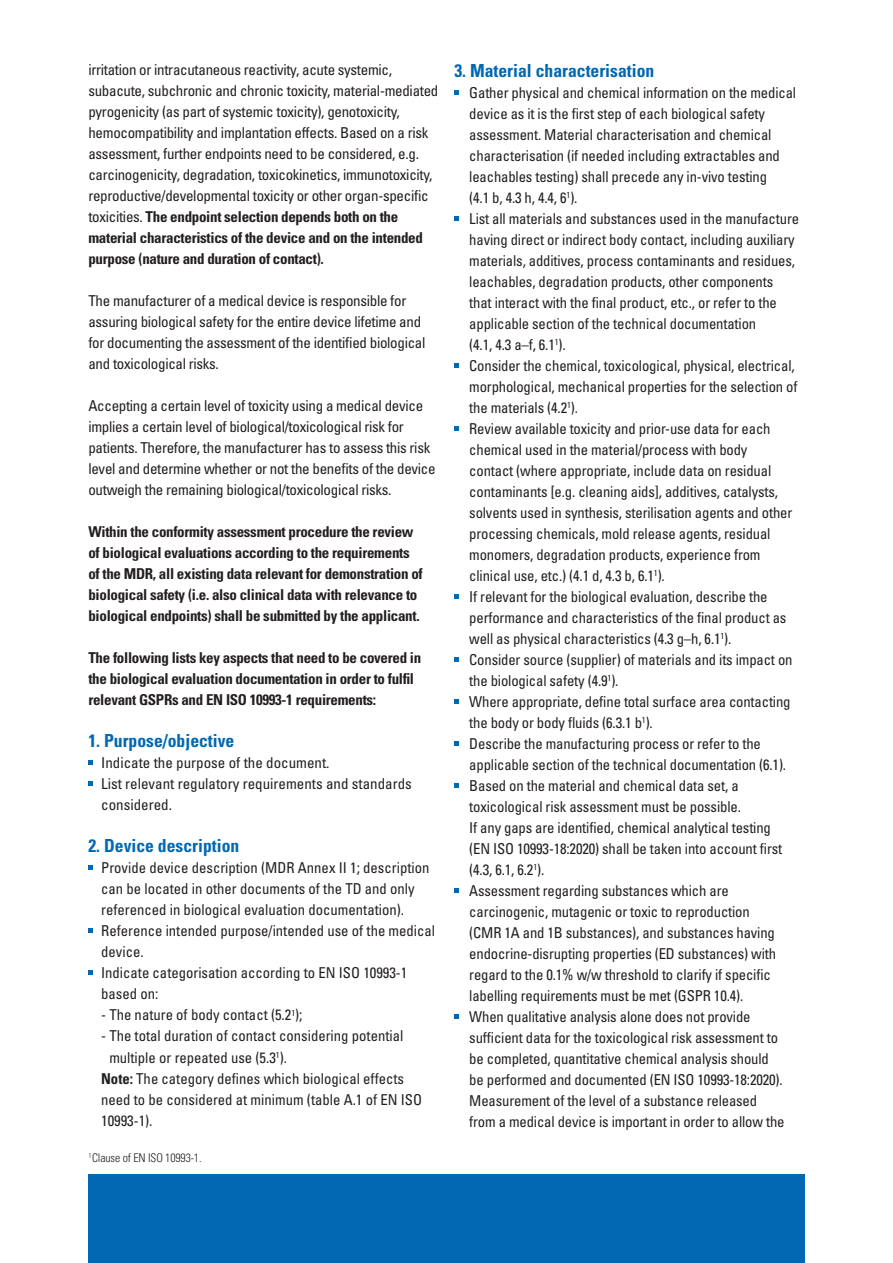
<style>
.page{position:relative;width:893px;height:1263px;background:#fff}
.page>*{position:absolute;margin:0;border:0;box-sizing:border-box;transform-origin:0 0}
.t1{font:700 condensed 18px "Univers";color:#0168b3}
.t2{font:condensed 15px/21px "Univers";letter-spacing:-.01em;color:#231f20}
.t3{font:700 condensed 15px/21px "Univers";letter-spacing:-.02em;color:#231f20}
.t4{font:300 condensed 12px "Univers";letter-spacing:-.01em;color:#231f20}
.s1{font-weight:700}
</style>
<div class="page">
<div style="left:88px;top:1174px;width:717px;height:89px;background:#0168b3"></div>
<svg style="left:88px;top:761px;width:5px;height:4px"></svg>
<svg style="left:88px;top:782px;width:5px;height:4px"></svg>
<svg style="left:88px;top:866px;width:5px;height:4px"></svg>
<svg style="left:88px;top:929px;width:5px;height:4px"></svg>
<svg style="left:88px;top:971px;width:5px;height:4px"></svg>
<svg style="left:454px;top:90px;width:5px;height:5px"></svg>
<svg style="left:454px;top:216px;width:5px;height:5px"></svg>
<svg style="left:454px;top:363px;width:5px;height:5px"></svg>
<svg style="left:454px;top:426px;width:5px;height:5px"></svg>
<svg style="left:454px;top:594px;width:5px;height:5px"></svg>
<svg style="left:454px;top:657px;width:5px;height:5px"></svg>
<svg style="left:454px;top:699px;width:5px;height:5px"></svg>
<svg style="left:454px;top:741px;width:5px;height:5px"></svg>
<svg style="left:454px;top:783px;width:5px;height:5px"></svg>
<svg style="left:454px;top:888px;width:5px;height:5px"></svg>
<svg style="left:454px;top:1014px;width:5px;height:5px"></svg>
<p class="t2" style="left:88px;top:59px;width:351px">irritation or intracutaneous reactivity, acute systemic, subacute, subchronic and chronic toxicity, material-mediated pyrogenicity (as part of systemic toxicity), genotoxicity, hemocompatibility and implantation effects. Based on a risk assessment, further endpoints need to be considered, e.g. carcinogenicity, degradation, toxicokinetics, immunotoxicity, reproductive/developmental toxicity or other organ-specific toxicities. <span class="s1">The endpoint selection depends both on the material characteristics of the device and on the intended purpose (nature and duration of contact).</span></p>
<p class="t2" style="left:88px;top:290px;width:339px">The manufacturer of a medical device is responsible for assuring biological safety for the entire device lifetime and for documenting the assessment of the identified biological and toxicological risks.</p>
<p class="t2" style="left:88px;top:395px;width:349px">Accepting a certain level of toxicity using a medical device implies a certain level of biological/toxicological risk for patients. Therefore, the manufacturer has to assess this risk level and determine whether or not the benefits of the device outweigh the remaining biological/toxicological risks.</p>
<p class="t3" style="left:88px;top:521px;width:336px">Within the conformity assessment procedure the review of biological evaluations according to the requirements of the MDR, all existing data relevant for demonstration of biological safety (i.e. also clinical data with relevance to biological endpoints) shall be submitted by the applicant.</p>
<p class="t3" style="left:88px;top:647px;width:334px">The following lists key aspects that need to be covered in the biological evaluation documentation in order to fulfil relevant GSPRs and EN ISO 10993-1 requirements:</p>
<p class="t1" style="left:88px;top:730px;width:148px">1. Purpose/objective</p>
<p class="t2" style="left:101px;top:752px;width:312px">Indicate the purpose of the document.<br>List relevant regulatory requirements and standards considered.</p>
<p class="t1" style="left:88px;top:835px;width:152px">2. Device description</p>
<p class="t2" style="left:101px;top:857px;width:335px">Provide device description (MDR Annex II 1; description can be located in other documents of the TD and only referenced in biological evaluation documentation).<br>Reference intended purpose/intended use of the medical device.<br>Indicate categorisation according to EN ISO 10993-1 based on:</p>
<p class="t2" style="left:101px;top:1004px;width:203px">- The nature of body contact (5.2<sup>1</sup>);</p>
<p class="t2" style="left:101px;top:1025px;width:304px">- The total duration of contact considering potential</p>
<p class="t2" style="left:109px;top:1046px;width:179px">multiple or repeated use (5.3<sup>1</sup>).</p>
<p class="t2" style="left:101px;top:1067px;width:304px"><span class="s1">Note:</span> The category defines which biological effects</p>
<p class="t2" style="left:101px;top:1088px;width:322px">need to be considered at minimum (table A.1 of EN ISO</p>
<p class="t2" style="left:101px;top:1109px;width:53px">10993-1).</p>
<p class="t4" style="left:88px;top:1150px;width:115px"><sup>1</sup>Clause of EN ISO 10993-1.</p>
<p class="t1" style="left:454px;top:60px;width:201px">3. Material characterisation</p>
<p class="t2" style="left:469px;top:82px;width:331px">Gather physical and chemical information on the medical device as it is the first step of each biological safety assessment. Material characterisation and chemical characterisation (if needed including extractables and leachables testing) shall precede any in-vivo testing<br>(4.1 b, 4.3 h, 4.4, 6<sup>1</sup>).<br>List all materials and substances used in the manufacture having direct or indirect body contact, including auxiliary materials, additives, process contaminants and residues, leachables, degradation products, other components that interact with the final product, etc., or refer to the applicable section of the technical documentation<br>(4.1, 4.3 a–f, 6.1<sup>1</sup>).<br>Consider the chemical, toxicological, physical, electrical, morphological, mechanical properties for the selection of the materials (4.2<sup>1</sup>).<br>Review available toxicity and prior-use data for each chemical used in the material/process with body<br>contact (where appropriate, include data on residual contaminants [e.g. cleaning aids], additives, catalysts, solvents used in synthesis, sterilisation agents and other processing chemicals, mold release agents, residual monomers, degradation products, experience from clinical use, etc.) (4.1 d, 4.3 b, 6.1<sup>1</sup>).<br>If relevant for the biological evaluation, describe the performance and characteristics of the final product as well as physical characteristics (4.3 g–h, 6.1<sup>1</sup>).<br>Consider source (supplier) of materials and its impact on the biological safety (4.9<sup>1</sup>).<br>Where appropriate, define total surface area contacting the body or body fluids (6.3.1 b<sup>1</sup>).<br>Describe the manufacturing process or refer to the applicable section of the technical documentation (6.1).<br>Based on the material and chemical data set, a toxicological risk assessment must be possible.<br>If any gaps are identified, chemical analytical testing<br>(EN ISO 10993-18:2020) shall be taken into account first (4.3, 6.1, 6.2<sup>1</sup>).<br>Assessment regarding substances which are carcinogenic, mutagenic or toxic to reproduction<br>(CMR 1A and 1B substances), and substances having endocrine-disrupting properties (ED substances) with regard to the 0.1% w/w threshold to clarify if specific labelling requirements must be met (GSPR 10.4).<br>When qualitative analysis alone does not provide sufficient data for the toxicological risk assessment to<br>be completed, quantitative chemical analysis should<br>be performed and documented (EN ISO 10993-18:2020).<br>Measurement of the level of a substance released<br>from a medical device is important in order to allow the</p>
</div>
